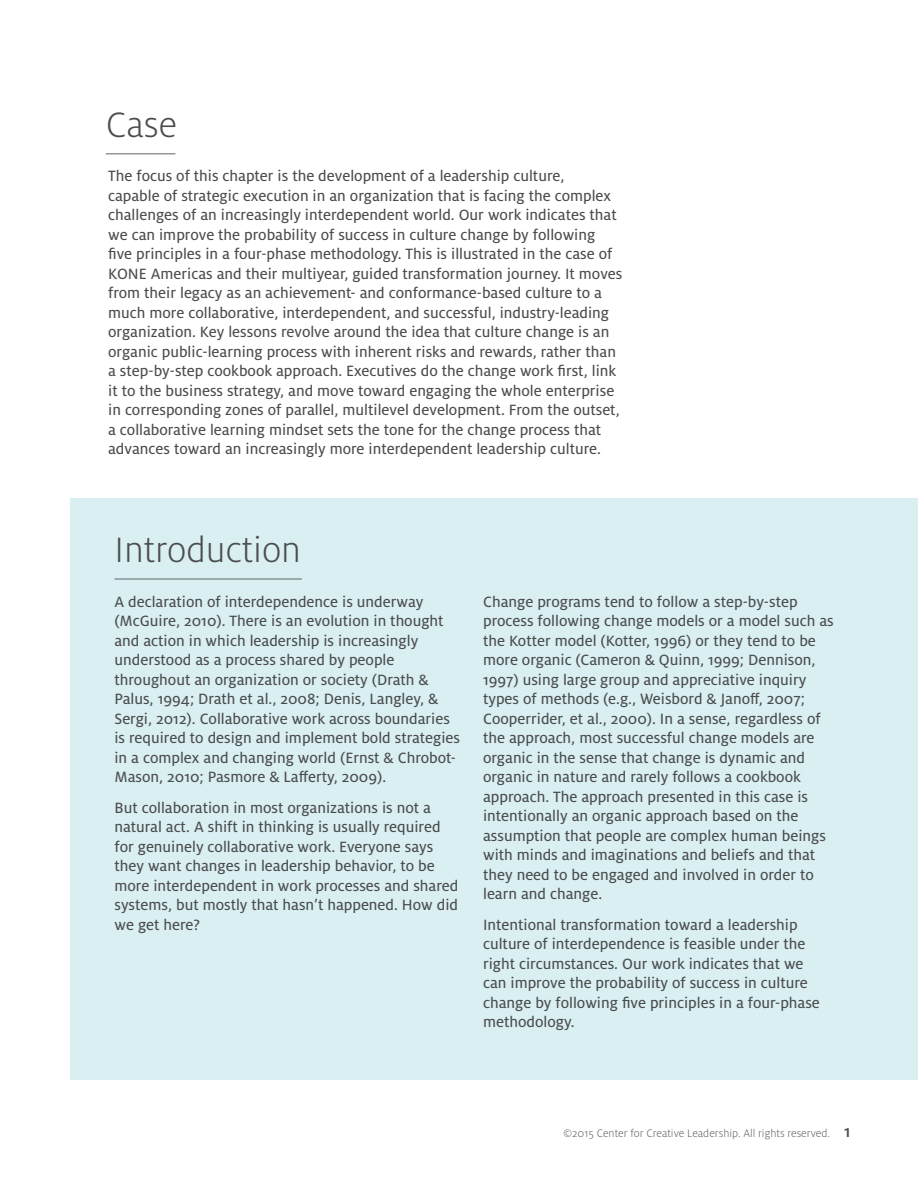
<style>
.page{position:relative;width:918px;height:1188px;background:#fff}
.page>*{position:absolute;margin:0;border:0;box-sizing:border-box;transform-origin:0 0}
.t1{font:300 39px "Milo Pro";color:#4b4c4d}
.t2{font:16.5px/19.5px "Milo Pro Text";color:#4b4c4d}
.t3{font:300 12px "Milo Pro";color:#5e6367}
.s1{font-weight:500;font-size:18px;color:#4b4c4d}
</style>
<div class="page">
<div style="left:70px;top:499px;width:848px;height:581px;background:#d9eff2"></div>
<hr style="left:106px;top:154px;width:69px;height:1px;background:#5e6367">
<hr style="left:114px;top:579px;width:188px;height:1px;background:#5e6367">
<p class="t1" style="left:106px;top:103px;width:73px">Case</p>
<p class="t2" style="left:108px;top:167px;width:516px">The focus of this chapter is the development of a leadership culture,<br>capable of strategic execution in an organization that is facing the complex challenges of an increasingly interdependent world. Our work indicates that we can improve the probability of success in culture change by following five principles in a four-phase methodology. This is illustrated in the case of KONE Americas and their multiyear, guided transformation journey. It moves from their legacy as an achievement- and conformance-based culture to a much more collaborative, interdependent, and successful, industry-leading organization. Key lessons revolve around the idea that culture change is an organic public-learning process with inherent risks and rewards, rather than a step-by-step cookbook approach. Executives do the change work first, link it to the business strategy, and move toward engaging the whole enterprise in corresponding zones of parallel, multilevel development. From the outset, a collaborative learning mindset sets the tone for the change process that advances toward an increasingly more interdependent leadership culture.</p>
<p class="t1" style="left:114px;top:529px;width:188px">Introduction</p>
<p class="t2" style="left:114px;top:592px;width:347px">A declaration of interdependence is underway (McGuire, 2010). There is an evolution in thought and action in which leadership is increasingly understood as a process shared by people throughout an organization or society (Drath &amp; Palus, 1994; Drath et al., 2008; Denis, Langley, &amp; Sergi, 2012). Collaborative work across boundaries is required to design and implement bold strategies in a complex and changing world (Ernst &amp; Chrobot-Mason, 2010; Pasmore &amp; Lafferty, 2009).</p>
<p class="t2" style="left:114px;top:798px;width:345px">But collaboration in most organizations is not a natural act. A shift in thinking is usually required for genuinely collaborative work. Everyone says they want changes in leadership behavior, to be more interdependent in work processes and shared systems, but mostly that hasn’t happened. How did we get here?</p>
<p class="t2" style="left:483px;top:592px;width:352px">Change programs tend to follow a step-by-step process following change models or a model such as the Kotter model (Kotter, 1996) or they tend to be more organic (Cameron &amp; Quinn, 1999; Dennison, 1997) using large group and appreciative inquiry types of methods (e.g., Weisbord &amp; Janoff, 2007; Cooperrider, et al., 2000). In a sense, regardless of the approach, most successful change models are organic in the sense that change is dynamic and organic in nature and rarely follows a cookbook approach. The approach presented in this case is intentionally an organic approach based on the assumption that people are complex human beings with minds and imaginations and beliefs and that they need to be engaged and involved in order to learn and change.</p>
<p class="t2" style="left:483px;top:915px;width:338px">Intentional transformation toward a leadership culture of interdependence is feasible under the right circumstances. Our work indicates that we can improve the probability of success in culture change by following five principles in a four-phase methodology.</p>
<p class="t3" style="left:563px;top:1127px;width:289px">©2015 Center for Creative Leadership. All rights reserved. <span class="s1">1</span></p>
</div>
